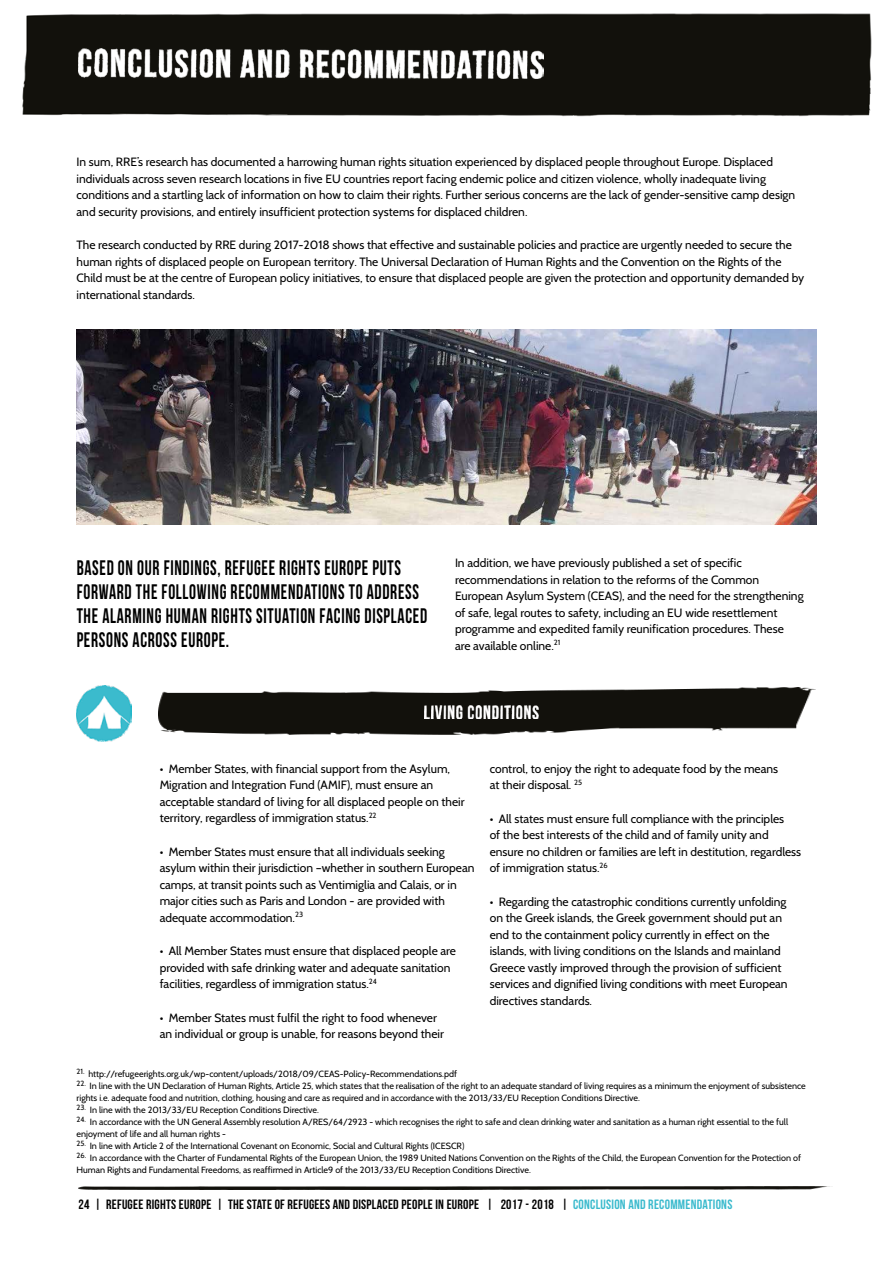
<style>
.page{position:relative;width:893px;height:1263px;background:#fff}
.page>*{position:absolute;margin:0;border:0;box-sizing:border-box;transform-origin:0 0}
.t1{font:21px/24px "Bebas Neue";letter-spacing:.04em;color:#000;scale:.83 1}
.t2{font:13.5px "Bebas Neue";letter-spacing:.02em;color:#000}
.t3{font:12px/16.5px "Cabin";color:#000}
.t4{font:9px/12px "Cabin";color:#000}
.s1{color:#3abacd}
</style>
<div class="page">
<div style="left:22px;top:13px;width:850px;height:104px;background:#12110c"></div>
<img style="left:78px;top:49px;width:466px;height:29px">
<img style="left:78px;top:1186px;width:755px;height:4px">
<img style="left:159px;top:688px;width:657px;height:46px">
<img style="left:424px;top:705px;width:114px;height:14px">
<img style="left:77px;top:685px;width:54px;height:56px">
<img style="left:77px;top:330px;width:739px;height:195px">
<p class="t3" style="left:77px;top:154px;width:720px">In sum, RRE’s research has documented a harrowing human rights situation experienced by displaced people throughout Europe. Displaced individuals across seven research locations in five EU countries report facing endemic police and citizen violence, wholly inadequate living conditions and a startling lack of information on how to claim their rights. Further serious concerns are the lack of gender-sensitive camp design and security provisions, and entirely insufficient protection systems for displaced children.</p>
<p class="t3" style="left:77px;top:237px;width:729px">The research conducted by RRE during 2017-2018 shows that effective and sustainable policies and practice are urgently needed to secure the human rights of displaced people on European territory. The Universal Declaration of Human Rights and the Convention on the Rights of the Child must be at the centre of European policy initiatives, to ensure that displaced people are given the protection and opportunity demanded by international standards.</p>
<h1 class="t1" style="left:77px;top:555px;width:424px">BASED ON OUR FINDINGS, REFUGEE RIGHTS EUROPE PUTS FORWARD THE FOLLOWING RECOMMENDATIONS TO ADDRESS THE ALARMING HUMAN RIGHTS SITUATION FACING DISPLACED PERSONS ACROSS EUROPE.</h1>
<p class="t3" style="left:455px;top:555px;width:350px">In addition, we have previously published a set of specific recommendations in relation to the reforms of the Common European Asylum System (CEAS), and the need for the strengthening of safe, legal routes to safety, including an EU wide resettlement programme and expedited family reunification procedures. These<br>are available online.<sup>21</sup></p>
<p class="t3" style="left:160px;top:760px;width:306px">• Member States, with financial support from the Asylum, Migration and Integration Fund (AMIF), must ensure an acceptable standard of living for all displaced people on their territory, regardless of immigration status.<sup>22</sup></p>
<p class="t3" style="left:160px;top:843px;width:316px">• Member States must ensure that all individuals seeking asylum within their jurisdiction –whether in southern European camps, at transit points such as Ventimiglia and Calais, or in major cities such as Paris and London - are provided with adequate accommodation.<sup>23</sup></p>
<p class="t3" style="left:160px;top:942px;width:298px">• All Member States must ensure that displaced people are provided with safe drinking water and adequate sanitation facilities, regardless of immigration status.<sup>24</sup></p>
<p class="t3" style="left:160px;top:1009px;width:286px">• Member States must fulfil the right to food whenever an individual or group is unable, for reasons beyond their</p>
<p class="t3" style="left:490px;top:760px;width:290px">control, to enjoy the right to adequate food by the means at their disposal. <sup>25</sup></p>
<p class="t3" style="left:490px;top:810px;width:313px">• All states must ensure full compliance with the principles<br>of the best interests of the child and of family unity and ensure no children or families are left in destitution, regardless of immigration status.<sup>26</sup></p>
<p class="t3" style="left:490px;top:893px;width:299px">• Regarding the catastrophic conditions currently unfolding on the Greek islands, the Greek government should put an end to the containment policy currently in effect on the islands, with living conditions on the Islands and mainland Greece vastly improved through the provision of sufficient services and dignified living conditions with meet European directives standards.</p>
<p class="t4" style="left:77px;top:1068px;width:382px"><sup>21.</sup> http://refugeerights.org.uk/wp-content/uploads/2018/09/CEAS-Policy-Recommendations.pdf</p>
<p class="t4" style="left:77px;top:1080px;width:731px"><sup>22.</sup> In line with the UN Declaration of Human Rights, Article 25, which states that the realisation of the right to an adequate standard of living requires as a minimum the enjoyment of subsistence rights i.e. adequate food and nutrition, clothing, housing and care as required and in accordance with the 2013/33/EU Reception Conditions Directive.</p>
<p class="t4" style="left:77px;top:1104px;width:244px"><sup>23.</sup> In line with the 2013/33/EU Reception Conditions Directive.</p>
<p class="t4" style="left:77px;top:1116px;width:713px"><sup>24.</sup> In accordance with the UN General Assembly resolution A/RES/64/2923 - which recognises the right to safe and clean drinking water and sanitation as a human right essential to the full enjoyment of life and all human rights -</p>
<p class="t4" style="left:77px;top:1140px;width:389px"><sup>25.</sup> In line with Article 2 of the International Covenant on Economic, Social and Cultural Rights (ICESCR)</p>
<p class="t4" style="left:77px;top:1152px;width:726px"><sup>26.</sup> In accordance with the Charter of Fundamental Rights of the European Union, the 1989 United Nations Convention on the Rights of the Child, the European Convention for the Protection of<br>Human Rights and Fundamental Freedoms, as reaffirmed in Article9 of the 2013/33/EU Reception Conditions Directive.</p>
<p class="t2" style="left:78px;top:1197px;width:655px">24 | REFUGEE RIGHTS EUROPE | THE STATE OF REFUGEES AND DISPLACED PEOPLE IN EUROPE | 2017 - 2018 | <span class="s1">CONCLUSION AND RECOMMENDATIONS</span></p>
</div>
